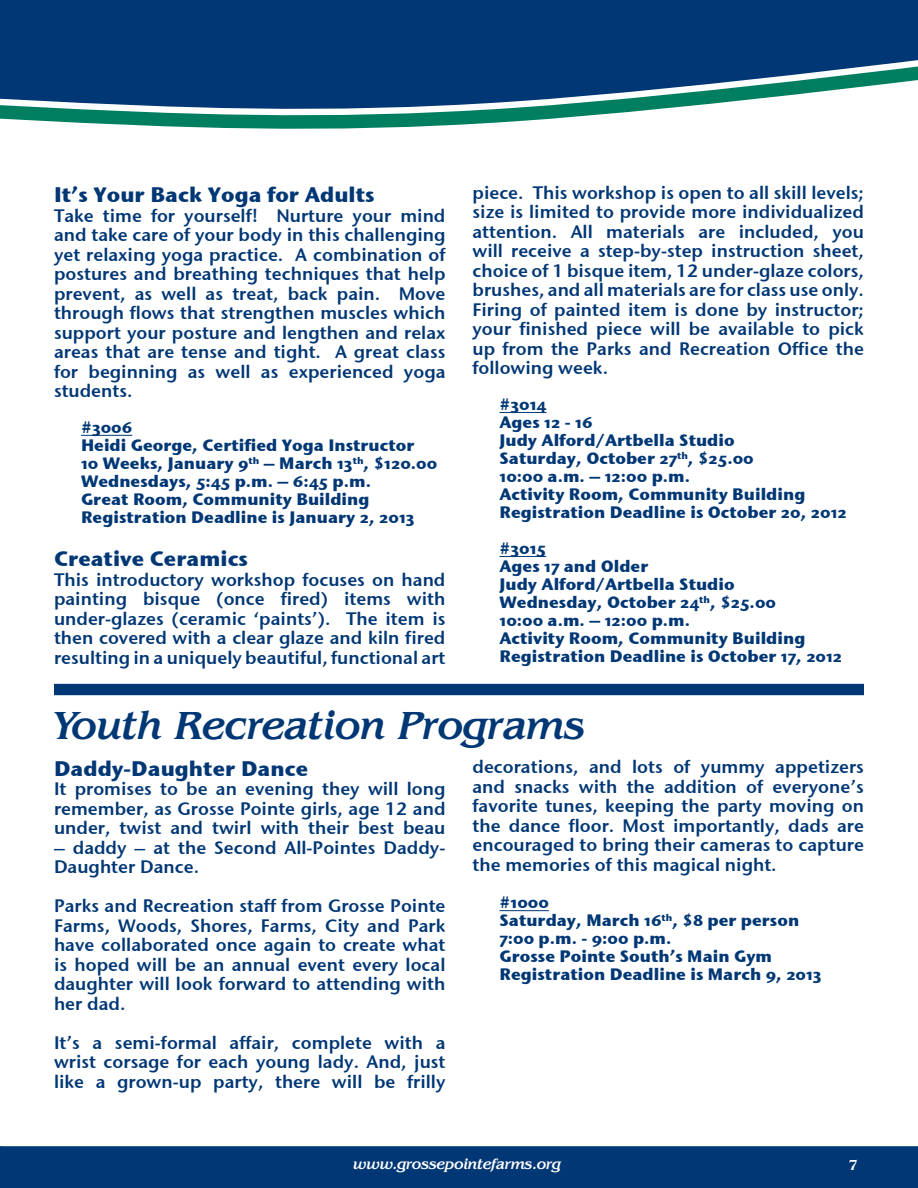
<style>
.page{position:relative;width:918px;height:1188px;background:#fff}
.page>*{position:absolute;margin:0;border:0;box-sizing:border-box;transform-origin:0 0}
._3column_head{font:italic 500 40.5px "Benguiat IT Cby BT";color:#013775}
.recsubhead{font:21px "Stone Sans OSITCTT Bold";color:#013775}
.recbodystyle{font:18px/19.5px "Stone Sans Sem ITCTT Semi";color:#013775;text-align:justify}
.recdescription{font:16.5px "Stone Sans OSITCTT Bold";color:#013775}
.t1{font:italic 500 15px "Benguiat IT Cby BT";color:#fff}
.t2{font:500 15px "Benguiat IT Cby BT";color:#fff}
</style>
<div class="page">
<div style="left:0;top:1146px;width:918px;height:42px;background:#013775"></div>
<div style="left:0;top:0;width:918px;height:56px;background:#013775"></div>
<svg style="left:0;top:56px;width:918px;height:73px;fill:#013775"></svg>
<hr style="left:81px;top:435px;width:51px;height:1px;background:#013775">
<hr style="left:500px;top:412px;width:47px;height:1px;background:#013775">
<hr style="left:500px;top:556px;width:46px;height:1px;background:#013775">
<div style="left:54px;top:684px;width:810px;height:11px;background:#013775"></div>
<hr style="left:500px;top:910px;width:49px;height:1px;background:#013775">
<p class="recsubhead" style="left:54px;top:181px;width:322px">It’s Your Back Yoga for Adults</p>
<p class="recbodystyle" style="left:54px;top:205px;width:393px">Take time for yourself! Nurture your mind and take care of your body in this challenging yet relaxing yoga practice. A combination of postures and breathing techniques that help prevent, as well as treat, back pain. Move through flows that strengthen muscles which support your posture and lengthen and relax areas that are tense and tight. A great class for beginning as well as experienced yoga students.</p>
<p class="recdescription" style="left:81px;top:417px;width:53px">#3006</p>
<p class="recdescription" style="left:81px;top:435px;width:335px">Heidi George, Certified Yoga Instructor</p>
<p class="recdescription" style="left:81px;top:453px;width:358px">10 Weeks, January 9<sup>th</sup> – March 13<sup>th</sup>, $120.00</p>
<p class="recdescription" style="left:81px;top:471px;width:292px">Wednesdays, 5:45 p.m. – 6:45 p.m.</p>
<p class="recdescription" style="left:81px;top:489px;width:290px">Great Room, Community Building</p>
<p class="recdescription" style="left:81px;top:507px;width:335px">Registration Deadline is January 2, 2013</p>
<p class="recsubhead" style="left:54px;top:545px;width:196px">Creative Ceramics</p>
<p class="recbodystyle" style="left:54px;top:570px;width:393px">This introductory workshop focuses on hand painting bisque (once fired) items with under-glazes (ceramic ‘paints’). The item is then covered with a clear glaze and kiln fired resulting in a uniquely beautiful, functional art</p>
<p class="recbodystyle" style="left:472px;top:183px;width:393px">piece. This workshop is open to all skill levels; size is limited to provide more individualized attention. All materials are included, you will receive a step-by-step instruction sheet, choice of 1 bisque item, 12 under-glaze colors, brushes, and all materials are for class use only.<br>Firing of painted item is done by instructor; your finished piece will be available to pick up from the Parks and Recreation Office the following week.</p>
<p class="recdescription" style="left:500px;top:394px;width:49px">#3014</p>
<p class="recdescription" style="left:500px;top:412px;width:94px">Ages 12 - 16</p>
<p class="recdescription" style="left:500px;top:430px;width:237px">Judy Alford/Artbella Studio</p>
<p class="recdescription" style="left:500px;top:448px;width:256px">Saturday, October 27<sup>th</sup>, $25.00</p>
<p class="recdescription" style="left:500px;top:466px;width:192px">10:00 a.m. – 12:00 p.m.</p>
<p class="recdescription" style="left:500px;top:484px;width:307px">Activity Room, Community Building</p>
<p class="recdescription" style="left:500px;top:502px;width:349px">Registration Deadline is October 20, 2012</p>
<p class="recdescription" style="left:500px;top:538px;width:48px">#3015</p>
<p class="recdescription" style="left:500px;top:556px;width:150px">Ages 17 and Older</p>
<p class="recdescription" style="left:500px;top:574px;width:237px">Judy Alford/Artbella Studio</p>
<p class="recdescription" style="left:500px;top:592px;width:278px">Wednesday, October 24<sup>th</sup>, $25.00</p>
<p class="recdescription" style="left:500px;top:610px;width:192px">10:00 a.m. – 12:00 p.m.</p>
<p class="recdescription" style="left:500px;top:628px;width:307px">Activity Room, Community Building</p>
<p class="recdescription" style="left:500px;top:646px;width:344px">Registration Deadline is October 17, 2012</p>
<p class="_3column_head" style="left:54px;top:700px;width:533px">Youth Recreation Programs</p>
<p class="recbodystyle" style="left:472px;top:757px;width:393px">decorations, and lots of yummy appetizers and snacks with the addition of everyone’s favorite tunes, keeping the party moving on the dance floor. Most importantly, dads are encouraged to bring their cameras to capture the memories of this magical night.</p>
<p class="recdescription" style="left:500px;top:892px;width:51px">#1000</p>
<p class="recdescription" style="left:500px;top:910px;width:301px">Saturday, March 16<sup>th</sup>, $8 per person</p>
<p class="recdescription" style="left:500px;top:928px;width:174px">7:00 p.m. - 9:00 p.m.</p>
<p class="recdescription" style="left:500px;top:946px;width:274px">Grosse Pointe South’s Main Gym</p>
<p class="recdescription" style="left:500px;top:964px;width:324px">Registration Deadline is March 9, 2013</p>
<p class="recsubhead" style="left:54px;top:755px;width:256px">Daddy-Daughter Dance</p>
<p class="recbodystyle" style="left:54px;top:779px;width:393px">It promises to be an evening they will long remember, as Grosse Pointe girls, age 12 and under, twist and twirl with their best beau</p>
<p class="recbodystyle" style="left:54px;top:838px;width:393px">– daddy – at the Second All-Pointes Daddy-<br>Daughter Dance.</p>
<p class="recbodystyle" style="left:54px;top:896px;width:393px">Parks and Recreation staff from Grosse Pointe Farms, Woods, Shores, Farms, City and Park have collaborated once again to create what is hoped will be an annual event every local daughter will look forward to attending with her dad.</p>
<p class="recbodystyle" style="left:54px;top:1033px;width:393px">It’s a semi-formal affair, complete with a wrist corsage for each young lady. And, just like a grown-up party, there will be frilly</p>
<p class="t1" style="left:353px;top:1155px;width:210px">www.grossepointefarms.org</p>
<p class="t2" style="left:848px;top:1155px;width:11px">7</p>
</div>
